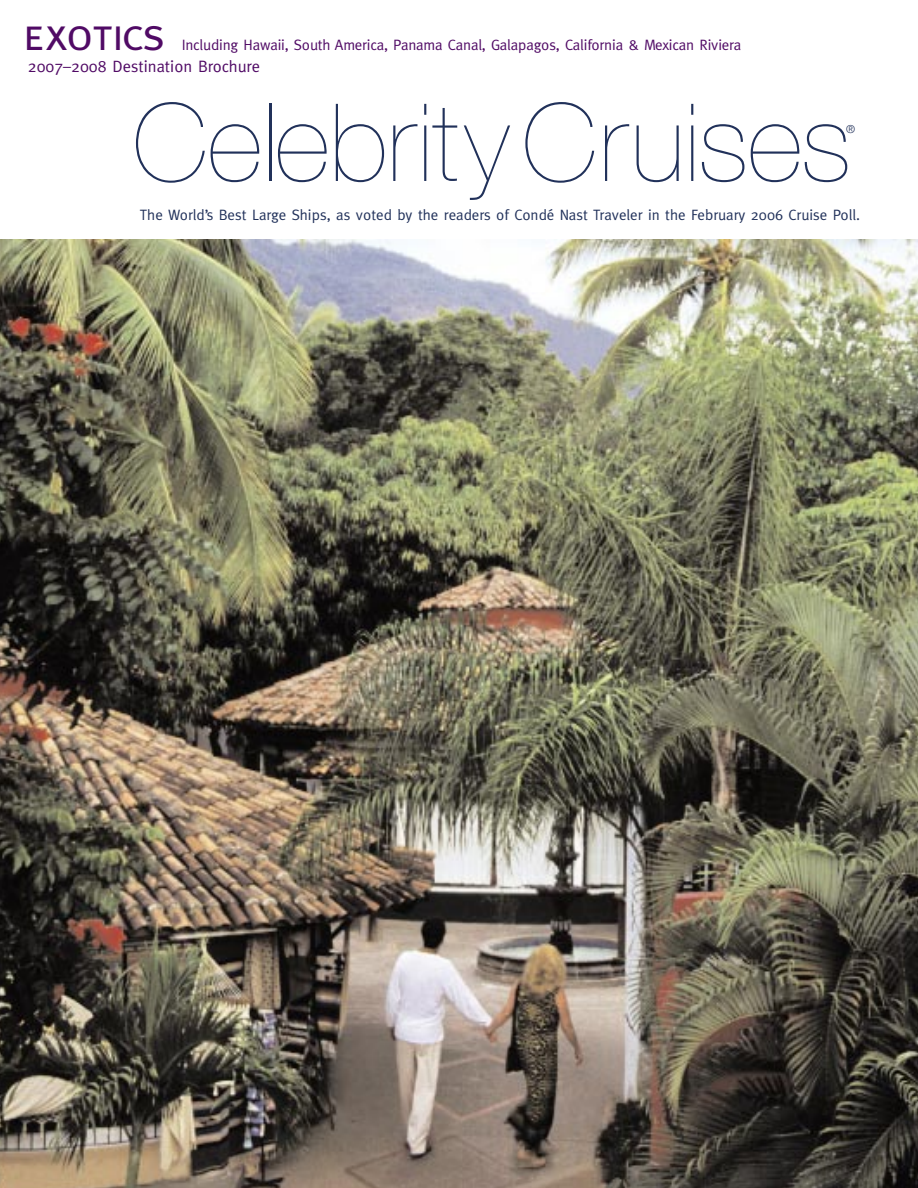
<style>
.page{position:relative;width:918px;height:1188px;background:#fff}
.page>*{position:absolute;margin:0;border:0;box-sizing:border-box;transform-origin:0 0}
.t1{font:200 108px "Helvetica Neue";letter-spacing:.005em;color:#21315a}
.t2{font:45px "Meta Caps";letter-spacing:-.02em;color:#500a65}
.t3{font:16.5px "Meta";color:#500a65}
.t4{font:15px "Meta";color:#21315a}
.t5{font:15px "Meta";letter-spacing:-.01em;color:#500a65}
.t6{font:300 11.25px "Helvetica Neue";color:#21315a}
</style>
<div class="page">
<img style="left:0;top:240px;width:918px;height:948px">
<p class="t2" style="left:23px;top:8px;width:143px">exotics</p>
<p class="t5" style="left:182px;top:36px;width:561px">Including Hawaii, South America, Panama Canal, Galapagos, California &amp; Mexican Riviera</p>
<p class="t3" style="left:28px;top:57px;width:234px">2007–2008 Destination Brochure</p>
<p class="t1" style="left:133px;top:80px;width:720px">CelebrityCruises</p>
<p class="t6" style="left:846px;top:122px;width:10px">®</p>
<p class="t4" style="left:140px;top:206px;width:722px">The World’s Best Large Ships, as voted by the readers of Condé Nast Traveler in the February 2006 Cruise Poll.</p>
</div>
